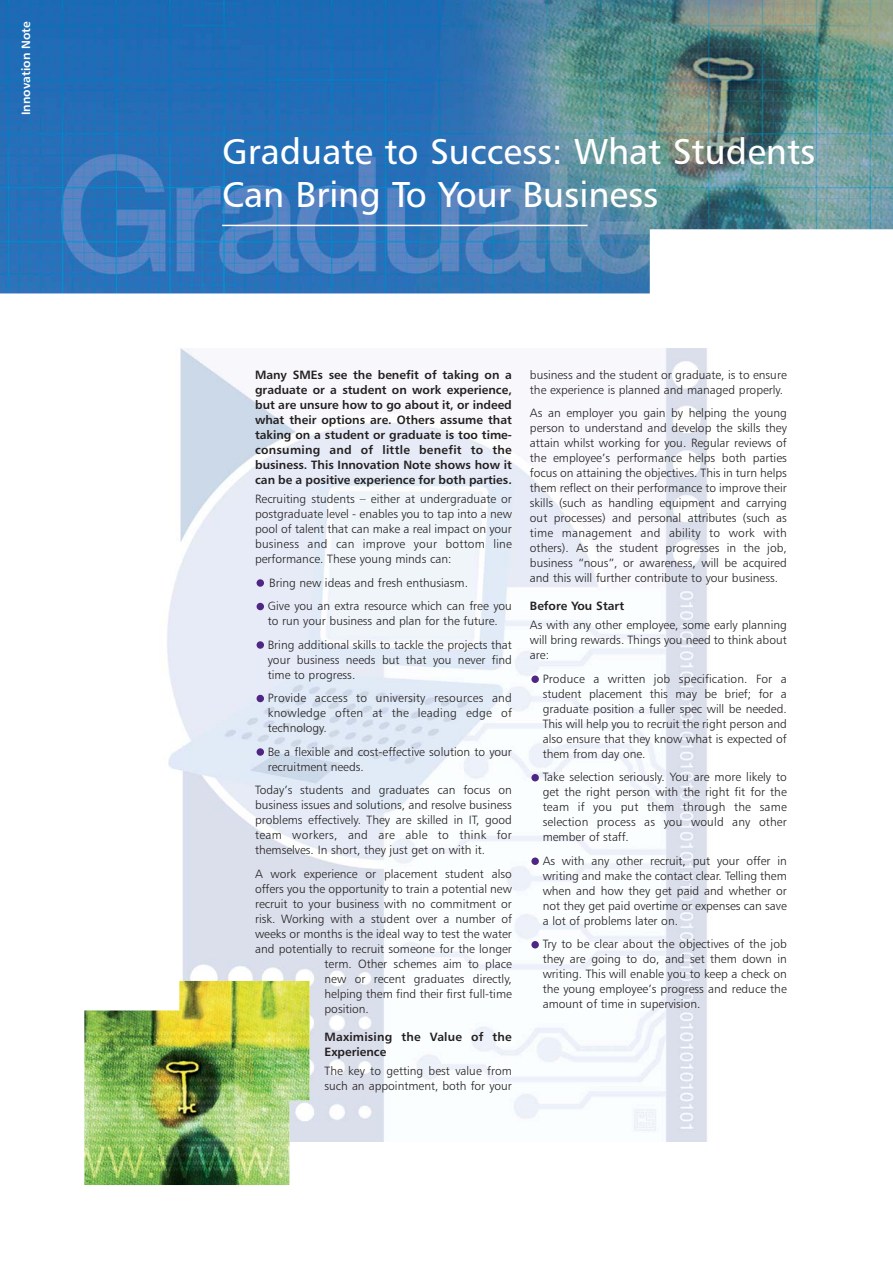
<style>
.page{position:relative;width:893px;height:1263px;background:#fff}
.page>*{position:absolute;margin:0;border:0;box-sizing:border-box;transform-origin:0 0}
.t1{font:36px/43.2px "Humanist 777 BT Roman B";color:#fff}
.t2{font:12px/15px "Humanist 777 BT Light B";color:#231f20;text-align:justify}
.t3{font:12px/15px "Humanist 777 BT Bold B";color:#231f20;text-align:justify}
.t4{font:12px "Humanist 777 BT Bold B";color:#fff}
</style>
<div class="page">
<img style="left:167px;top:349px;width:540px;height:792px">
<img style="left:0;top:0;width:892px;height:293px">
<hr style="left:222px;top:225px;width:365px;height:1px;background:#fff">
<div style="left:531px;top:941px;width:8px;height:7px;background:#4f2683;border-radius:50%"></div>
<div style="left:531px;top:858px;width:8px;height:7px;background:#4f2683;border-radius:50%"></div>
<div style="left:531px;top:774px;width:8px;height:7px;background:#4f2683;border-radius:50%"></div>
<div style="left:531px;top:676px;width:8px;height:7px;background:#4f2683;border-radius:50%"></div>
<div style="left:256px;top:748px;width:8px;height:8px;background:#4f2683;border-radius:50%"></div>
<div style="left:256px;top:695px;width:8px;height:7px;background:#4f2683;border-radius:50%"></div>
<div style="left:256px;top:641px;width:8px;height:8px;background:#4f2683;border-radius:50%"></div>
<div style="left:256px;top:603px;width:8px;height:7px;background:#4f2683;border-radius:50%"></div>
<div style="left:256px;top:579px;width:8px;height:8px;background:#4f2683;border-radius:50%"></div>
<img style="left:84px;top:981px;width:225px;height:204px">
<p class="t4" style="left:21px;top:115px;width:95px;rotate:-90deg">Innovation Note</p>
<h1 class="t1" style="left:222px;top:131px;width:594px">Graduate to Success: What Students<br>Can Bring To Your Business</h1>
<p class="t3" style="left:255px;top:368px;width:258px">Many SMEs see the benefit of taking on a graduate or a student on work experience, but are unsure how to go about it, or indeed what their options are. Others assume that taking on a student or graduate is too time&shy;consuming and of little benefit to the business. This Innovation Note shows how it can be a positive experience for both parties.</p>
<p class="t2" style="left:255px;top:492px;width:258px">Recruiting students – either at undergraduate or postgraduate level - enables you to tap into a new pool of talent that can make a real impact on your business and can improve your bottom line performance. These young minds can:</p>
<p class="t2" style="left:268px;top:571px;width:245px;line-height:23.5px">Bring new ideas and fresh enthusiasm.<br>Give you an extra resource which can free you</p>
<p class="t2" style="left:268px;top:610px;width:245px;line-height:23.5px">to run your business and plan for the future.<br>Bring additional skills to tackle the projects that</p>
<p class="t2" style="left:268px;top:653px;width:245px">your business needs but that you never find time to progress.</p>
<p class="t2" style="left:268px;top:691px;width:246px">Provide access to university resources and knowledge often at the leading edge of technology.</p>
<p class="t2" style="left:268px;top:745px;width:245px">Be a flexible and cost-effective solution to your recruitment needs.</p>
<p class="t2" style="left:255px;top:783px;width:258px">Today’s students and graduates can focus on business issues and solutions, and resolve business problems effectively. They are skilled in IT, good team workers, and are able to think for themselves. In short, they just get on with it.</p>
<p class="t2" style="left:255px;top:867px;width:258px">A work experience or placement student also</p>
<p class="t2" style="left:255px;top:882px;width:258px">offers you the opportunity to train a potential new</p>
<p class="t2" style="left:255px;top:897px;width:258px">recruit to your business with no commitment or</p>
<p class="t2" style="left:255px;top:912px;width:258px">risk. Working with a student over a number of</p>
<p class="t2" style="left:255px;top:927px;width:258px">weeks or months is the ideal way to test the water</p>
<p class="t2" style="left:255px;top:942px;width:258px">and potentially to recruit someone for the longer</p>
<p class="t2" style="left:324px;top:957px;width:189px">term. Other schemes aim to place</p>
<p class="t2" style="left:324px;top:972px;width:189px">new or recent graduates directly,</p>
<p class="t2" style="left:324px;top:987px;width:189px">helping them find their first full-time</p>
<p class="t2" style="left:324px;top:1002px;width:46px">position.</p>
<p class="t3" style="left:324px;top:1029px;width:189px">Maximising the Value of the<br>Experience</p>
<p class="t2" style="left:324px;top:1064px;width:189px">The key to getting best value from such an appointment, both for your</p>
<p class="t2" style="left:530px;top:368px;width:258px">business and the student or graduate, is to ensure the experience is planned and managed properly.</p>
<p class="t2" style="left:530px;top:406px;width:258px">As an employer you gain by helping the young person to understand and develop the skills they attain whilst working for you. Regular reviews of the employee’s performance helps both parties focus on attaining the objectives. This in turn helps them reflect on their performance to improve their skills (such as handling equipment and carrying out processes) and personal attributes (such as time management and ability to work with others). As the student progresses in the job, business “nous”, or awareness, will be acquired and this will further contribute to your business.</p>
<p class="t3" style="left:530px;top:599px;width:96px">Before You Start</p>
<p class="t2" style="left:530px;top:618px;width:258px">As with any other employee, some early planning will bring rewards. Things you need to think about are:</p>
<p class="t2" style="left:542px;top:672px;width:245px">Produce a written job specification. For a student placement this may be brief; for a graduate position a fuller spec will be needed.<br>This will help you to recruit the right person and also ensure that they know what is expected of them from day one.</p>
<p class="t2" style="left:542px;top:770px;width:245px">Take selection seriously. You are more likely to get the right person with the right fit for the team if you put them through the same selection process as you would any other member of staff.</p>
<p class="t2" style="left:542px;top:854px;width:246px">As with any other recruit, put your offer in writing and make the contact clear. Telling them when and how they get paid and whether or not they get paid overtime or expenses can save a lot of problems later on.</p>
<p class="t2" style="left:542px;top:937px;width:246px">Try to be clear about the objectives of the job they are going to do, and set them down in writing. This will enable you to keep a check on the young employee’s progress and reduce the amount of time in supervision.</p>
</div>
